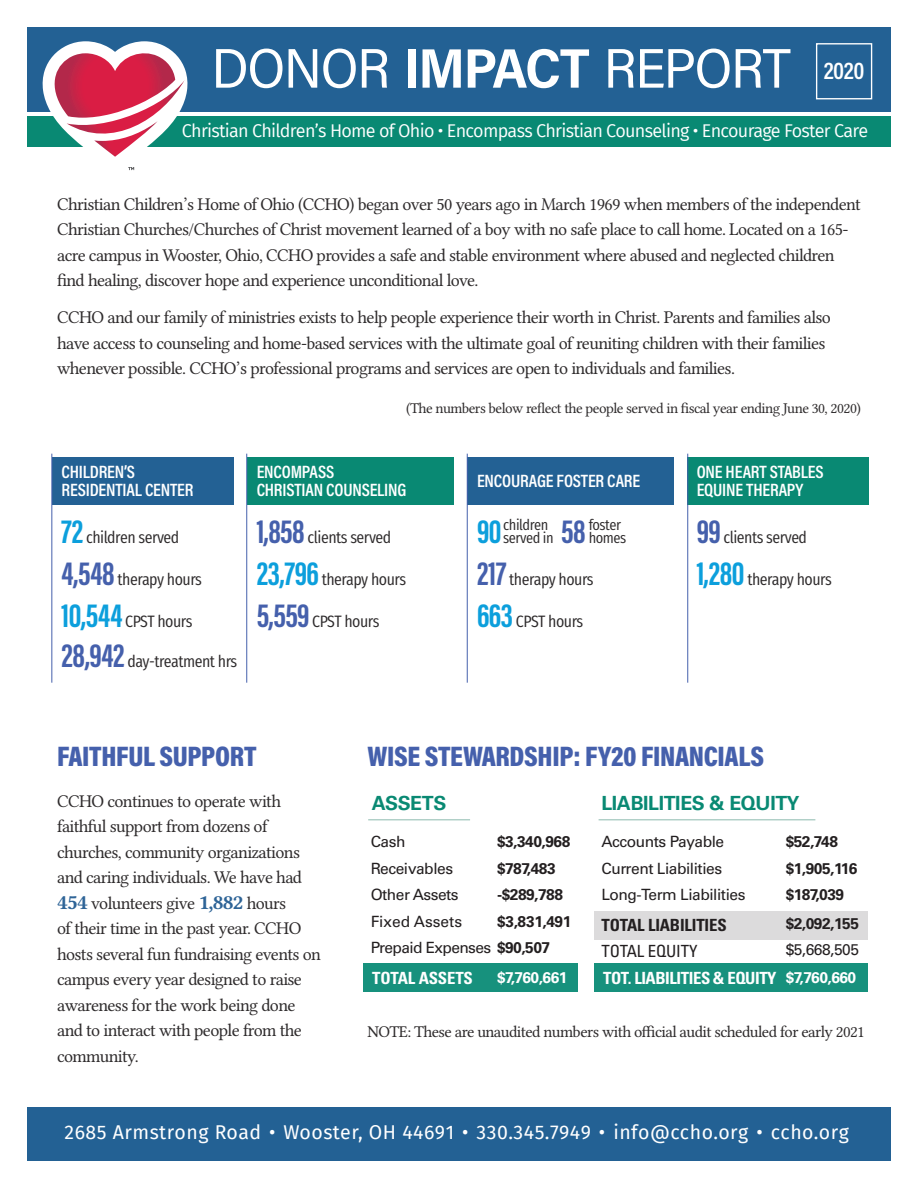
<style>
.page{position:relative;width:918px;height:1188px;background:#fff}
.page>*{position:absolute;margin:0;border:0;box-sizing:border-box;transform-origin:0 0}
.t1{font:55.95px "Acumin Pro Semi Cond";letter-spacing:-.025em;color:#fff}
.t2{font:700 34.5px "Acumin Pro Extra Cond";color:#0c9fdc}
.t3{font:700 34.5px "Acumin Pro Extra Cond";color:#4560ac}
.t4{font:900 28.5px "Acumin Pro Cond";letter-spacing:-.01em;color:#4560ac}
.t5{font:600 24.6px "Acumin Pro Cond";color:#fff}
.t6{font:19.5px "Fira Sans";letter-spacing:.025em;color:#fff}
.t7{font:700 19.5px "Univers";letter-spacing:-.02em;color:#098973}
.t8{font:18px/25.5px "Libertinus Serif";letter-spacing:-.035em;color:#2e2b2c}
.t9{font:600 18px/18px "Acumin Pro Cond";letter-spacing:-.01em;color:#fff}
.t10{font:18px "Fira Sans";letter-spacing:-.04em;color:#fff}
.t11{font:700 condensed 16.8px "Univers";letter-spacing:-.025em;color:#fff}
.t12{font:700 condensed 16.8px "Univers";letter-spacing:-.01em;color:#231f20}
.t13{font:condensed 16.8px "Univers";letter-spacing:-.01em;color:#231f20}
.t14{font:16.5px "Fira Sans Condensed";letter-spacing:-.03em;color:#2e2b2c}
.t15{font:16.5px "Libertinus Serif";letter-spacing:-.035em;color:#2e2b2c}
.t16{font:15.45px "Univers";letter-spacing:-.03em;color:#231f20}
.t17{font:700 15.45px "Univers";letter-spacing:-.03em;color:#231f20}
.t18{font:700 15.45px "Univers";letter-spacing:-.03em;color:#fff}
.t19{font:15.45px "Univers";color:#231f20}
.t20{font:15px "Libertinus Serif";letter-spacing:-.035em;color:#2e2b2c}
.t21{font:15px/13.5px "Fira Sans Condensed";letter-spacing:-.03em;color:#2e2b2c}
.s1{font-weight:700}
.s2{font-family:"Acumin Pro Extra Cond";font-weight:700;font-size:34.5px;color:#0c9fdc}
.s3{font-family:"Acumin Pro Extra Cond";font-weight:700;font-size:34.5px;color:#4560ac}
.s4{font-weight:700;font-size:21px;color:#2e6497}
</style>
<div class="page">
<div style="left:27px;top:27px;width:864px;height:84px;background:#236194"></div>
<div style="left:27px;top:1107px;width:864px;height:54px;background:#236194"></div>
<div style="left:27px;top:116px;width:864px;height:31px;background:#098973"></div>
<svg style="left:42px;top:41px;width:146px;height:130px"></svg>
<div style="left:52px;top:458px;width:182px;height:47px;background:#236194"></div>
<div style="left:247px;top:458px;width:207px;height:47px;background:#098973"></div>
<div style="left:687px;top:458px;width:182px;height:47px;background:#098973"></div>
<div style="left:468px;top:458px;width:206px;height:47px;background:#236194"></div>
<div style="left:816px;top:43px;width:56px;height:56px;border:1px solid #fff"></div>
<hr style="left:51px;top:454px;width:1px;height:229px;background:#4560ac">
<hr style="left:246px;top:454px;width:1px;height:229px;background:#4560ac">
<hr style="left:467px;top:454px;width:1px;height:229px;background:#4560ac">
<hr style="left:687px;top:454px;width:1px;height:229px;background:#4560ac">
<div style="left:363px;top:964px;width:215px;height:28px;background:#17917d"></div>
<div style="left:594px;top:964px;width:273px;height:28px;background:#17917d"></div>
<div style="left:594px;top:911px;width:273px;height:29px;background:#dcdbdc"></div>
<hr style="left:368px;top:819px;width:102px;height:1px;background:#83b5a8">
<hr style="left:599px;top:819px;width:216px;height:1px;background:#83b5a8">
<p class="t1" style="left:212px;top:29px;width:581px">DONOR <span class="s1">IMPACT</span> REPORT</p>
<p class="t5" style="left:824px;top:55px;width:42px">2020</p>
<p class="t10" style="left:182px;top:118px;width:688px">Christian Children’s Home of Ohio • Encompass Christian Counseling • Encourage Foster Care</p>
<p class="t8" style="left:57px;top:191px;width:805px">Christian Children’s Home of Ohio (CCHO) began over 50 years ago in March 1969 when members of the independent Christian Churches/Churches of Christ movement learned of a boy with no safe place to call home. Located on a 165- acre campus in Wooster, Ohio, CCHO provides a safe and stable environment where abused and neglected children find healing, discover hope and experience unconditional love.</p>
<p class="t8" style="left:57px;top:304px;width:775px">CCHO and our family of ministries exists to help people experience their worth in Christ. Parents and families also have access to counseling and home-based services with the ultimate goal of reuniting children with their families whenever possible. CCHO’s professional programs and services are open to individuals and families.</p>
<p class="t20" style="left:406px;top:399px;width:456px">(The numbers below reflect the people served in fiscal year ending June 30, 2020)</p>
<p class="t9" style="left:62px;top:462px;width:133px">CHILDREN’S<br>RESIDENTIAL CENTER</p>
<p class="t9" style="left:257px;top:462px;width:151px">ENCOMPASS<br>CHRISTIAN COUNSELING</p>
<p class="t9" style="left:697px;top:462px;width:129px">ONE HEART STABLES<br>EQUINE THERAPY</p>
<p class="t9" style="left:477px;top:471px;width:165px">ENCOURAGE FOSTER CARE</p>
<p class="t21" style="left:503px;top:516px;width:52px">children served in</p>
<p class="t21" style="left:589px;top:516px;width:39px">foster homes</p>
<p class="t14" style="left:62px;top:522px;width:119px"><span class="s2">72</span> children served</p>
<p class="t14" style="left:257px;top:522px;width:136px"><span class="s3">1,858</span> clients served</p>
<p class="t2" style="left:477px;top:510px;width:26px">90</p>
<p class="t3" style="left:561px;top:510px;width:26px">58</p>
<p class="t14" style="left:697px;top:522px;width:112px"><span class="s3">99</span> clients served</p>
<p class="t14" style="left:62px;top:564px;width:142px"><span class="s3">4,548</span> therapy hours</p>
<p class="t14" style="left:257px;top:564px;width:151px"><span class="s2">23,796</span> therapy hours</p>
<p class="t14" style="left:477px;top:564px;width:118px"><span class="s3">217</span> therapy hours</p>
<p class="t14" style="left:697px;top:564px;width:137px"><span class="s2">1,280</span> therapy hours</p>
<p class="t14" style="left:62px;top:606px;width:132px"><span class="s2">10,544</span> CPST hours</p>
<p class="t14" style="left:257px;top:606px;width:124px"><span class="s3">5,559</span> CPST hours</p>
<p class="t14" style="left:477px;top:606px;width:108px"><span class="s2">663</span> CPST hours</p>
<p class="t14" style="left:62px;top:646px;width:177px"><span class="s3">28,942</span> day-treatment hrs</p>
<p class="t4" style="left:57px;top:738px;width:201px">FAITHFUL SUPPORT</p>
<p class="t4" style="left:368px;top:738px;width:398px">WISE STEWARDSHIP: FY20 FINANCIALS</p>
<p class="t8" style="left:57px;top:788px;width:265px">CCHO continues to operate with faithful support from dozens of churches, community organizations and caring individuals. We have had<br><span class="s4">454</span> volunteers give <span class="s4">1,882</span> hours<br>of their time in the past year. CCHO hosts several fun fundraising events on campus every year designed to raise awareness for the work being done and to interact with people from the community.</p>
<p class="t7" style="left:372px;top:792px;width:76px">ASSETS</p>
<p class="t7" style="left:601px;top:792px;width:200px">LIABILITIES &amp; EQUITY</p>
<p class="t16" style="left:371px;top:833px;width:36px">Cash</p>
<p class="t17" style="left:497px;top:833px;width:75px">$3,340,968</p>
<p class="t16" style="left:602px;top:833px;width:124px">Accounts Payable</p>
<p class="t17" style="left:786px;top:833px;width:54px">$52,748</p>
<p class="t16" style="left:371px;top:859px;width:84px">Receivables</p>
<p class="t17" style="left:497px;top:859px;width:60px">$787,483</p>
<p class="t16" style="left:602px;top:859px;width:122px">Current Liabilities</p>
<p class="t17" style="left:786px;top:859px;width:73px">$1,905,116</p>
<p class="t16" style="left:371px;top:886px;width:90px">Other Assets</p>
<p class="t17" style="left:497px;top:886px;width:68px">-$289,788</p>
<p class="t16" style="left:602px;top:886px;width:145px">Long-Term Liabilities</p>
<p class="t17" style="left:786px;top:886px;width:60px">$187,039</p>
<p class="t19" style="left:371px;top:912px;width:93px">Fixed Assets</p>
<p class="t17" style="left:497px;top:912px;width:76px">$3,831,491</p>
<p class="t12" style="left:602px;top:914px;width:127px">TOTAL LIABILITIES</p>
<p class="t17" style="left:786px;top:914px;width:75px">$2,092,155</p>
<p class="t16" style="left:371px;top:939px;width:181px">Prepaid Expenses <span class="s1">$90,507</span></p>
<p class="t13" style="left:602px;top:941px;width:97px">TOTAL EQUITY</p>
<p class="t16" style="left:786px;top:941px;width:75px">$5,668,505</p>
<p class="t11" style="left:372px;top:968px;width:102px">TOTAL ASSETS</p>
<p class="t18" style="left:497px;top:969px;width:72px">$7,760,661</p>
<p class="t11" style="left:603px;top:968px;width:175px">TOT. LIABILITIES &amp; EQUITY</p>
<p class="t18" style="left:786px;top:969px;width:72px">$7,760,660</p>
<p class="t15" style="left:368px;top:1021px;width:499px">NOTE: These are unaudited numbers with official audit scheduled for early 2021</p>
<p class="t6" style="left:65px;top:1119px;width:786px">2685 Armstrong Road • Wooster, OH 44691 • 330.345.7949 • info@ccho.org • ccho.org</p>
</div>
